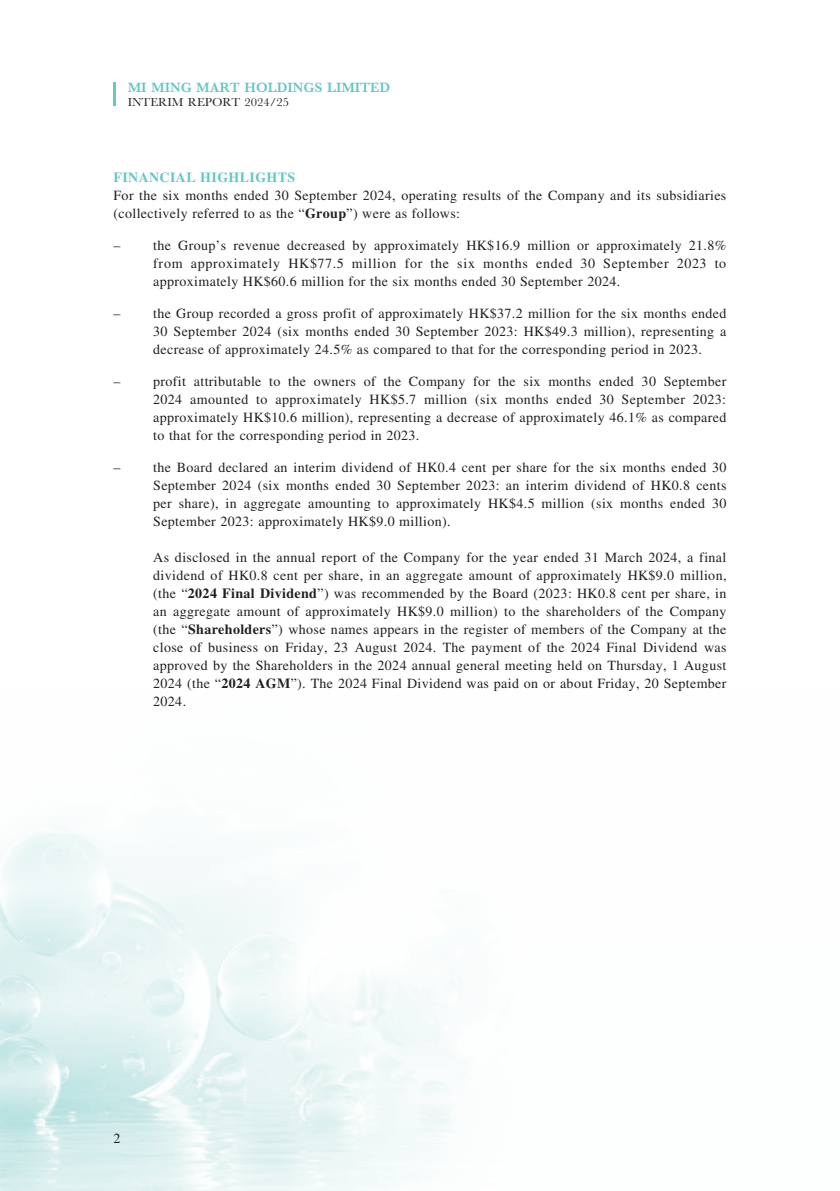
<style>
.page{position:relative;width:840px;height:1191px;background:#fff}
.page>*{position:absolute;margin:0;border:0;box-sizing:border-box;transform-origin:0 0}
.t1{font:14px/18px "Times LT Std";letter-spacing:.025em;color:#231f20;text-align:justify}
.t2{font:700 14px "M Sung HK";color:#66c7c5}
.t3{font:700 14px "Times LT Std";letter-spacing:.025em;color:#66c7c5}
.t4{font:300 12px "M Sung HK";color:#231f20;scale:1.05 1}
.s1{font-weight:700}
</style>
<div class="page">
<img style="left:0;top:827px;width:468px;height:364px">
<hr style="left:113px;top:83px;width:3px;height:23px;background:#66c7c5">
<p class="t2" style="left:128px;top:77px;width:264px">MI MING MART HOLDINGS LIMITED</p>
<p class="t4" style="left:128px;top:93px;width:155px">INTERIM REPORT 2024/25</p>
<p class="t3" style="left:113px;top:169px;width:183px">FINANCIAL HIGHLIGHTS</p>
<p class="t1" style="left:113px;top:186px;width:614px">For the six months ended 30 September 2024, operating results of the Company and its subsidiaries (collectively referred to as the “<span class="s1">Group</span>”) were as follows:</p>
<p class="t1" style="left:153px;top:236px;width:574px;text-indent:-40px">– the Group’s revenue decreased by approximately HK$16.9 million or approximately 21.8% from approximately HK$77.5 million for the six months ended 30 September 2023 to approximately HK$60.6 million for the six months ended 30 September 2024.</p>
<p class="t1" style="left:153px;top:304px;width:574px;text-indent:-40px">– the Group recorded a gross profit of approximately HK$37.2 million for the six months ended 30 September 2024 (six months ended 30 September 2023: HK$49.3 million), representing a decrease of approximately 24.5% as compared to that for the corresponding period in 2023.</p>
<p class="t1" style="left:153px;top:372px;width:574px;text-indent:-40px">– profit attributable to the owners of the Company for the six months ended 30 September 2024 amounted to approximately HK$5.7 million (six months ended 30 September 2023: approximately HK$10.6 million), representing a decrease of approximately 46.1% as compared to that for the corresponding period in 2023.</p>
<p class="t1" style="left:153px;top:458px;width:574px;text-indent:-40px">– the Board declared an interim dividend of HK0.4 cent per share for the six months ended 30<br>September 2024 (six months ended 30 September 2023: an interim dividend of HK0.8 cents per share), in aggregate amounting to approximately HK$4.5 million (six months ended 30<br>September 2023: approximately HK$9.0 million).</p>
<p class="t1" style="left:153px;top:548px;width:574px">As disclosed in the annual report of the Company for the year ended 31 March 2024, a final dividend of HK0.8 cent per share, in an aggregate amount of approximately HK$9.0 million, (the “<span class="s1">2024 Final Dividend</span>”) was recommended by the Board (2023: HK0.8 cent per share, in an aggregate amount of approximately HK$9.0 million) to the shareholders of the Company (the “<span class="s1">Shareholders</span>”) whose names appears in the register of members of the Company at the close of business on Friday, 23 August 2024. The payment of the 2024 Final Dividend was approved by the Shareholders in the 2024 annual general meeting held on Thursday, 1 August 2024 (the “<span class="s1">2024 AGM</span>”). The 2024 Final Dividend was paid on or about Friday, 20 September 2024.</p>
<p class="t1" style="left:113px;top:1129px;width:8px">2</p>
</div>
